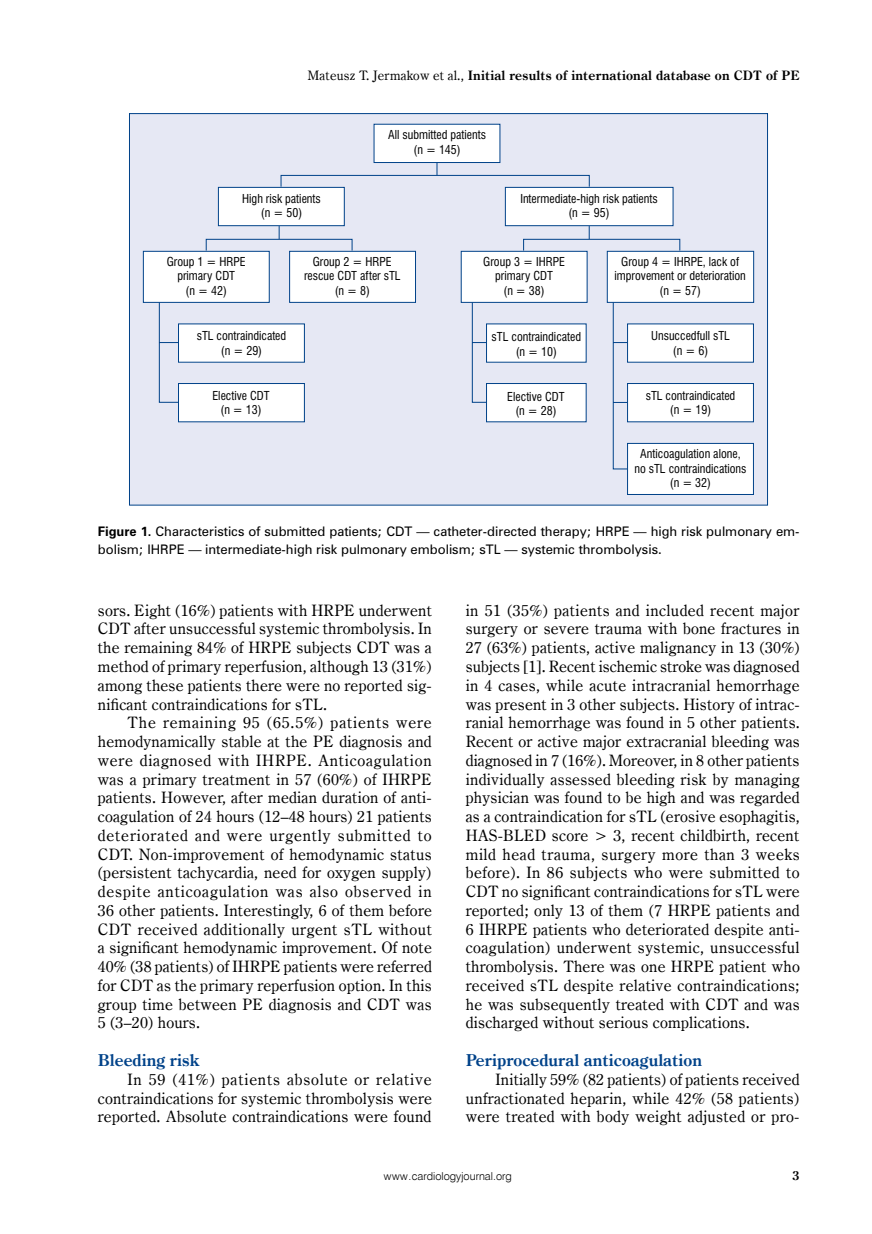
<style>
.page{position:relative;width:872px;height:1234px;background:#fff}
.page>*{position:absolute;margin:0;border:0;box-sizing:border-box;transform-origin:0 0}
.t1{font:700 16.5px "Century Oldst EU";color:#004289}
.t2{font:15.75px/18.8px "Century Oldst EU";letter-spacing:.015em;color:#000;text-align:justify}
.t3{font:700 13.05px "Century Oldst EU";letter-spacing:.015em;color:#000}
.t4{font:700 12.75px "Century Oldst EU";color:#000}
.t5{font:12px/14.4px "Swis 721 Cn EU";color:#000;text-align:center}
.t6{font:12px/17.2px "Zurich PL";color:#000}
.t7{font:10.95px "Swis 721 Lt EU";color:#000}
.s1{font-weight:400}
.s2{font-weight:700}
</style>
<div class="page">
<div style="left:129px;top:114px;width:638px;height:391px;background:#e6e8f4"></div>
<div style="left:374px;top:124px;width:126px;height:38px;background:#fff"></div>
<div style="left:374px;top:124px;width:126px;height:39px;border:1px solid #004289"></div>
<div style="left:218px;top:187px;width:126px;height:39px;background:#fff"></div>
<div style="left:218px;top:187px;width:127px;height:39px;border:1px solid #004289"></div>
<div style="left:143px;top:251px;width:126px;height:51px;background:#fff"></div>
<div style="left:143px;top:251px;width:127px;height:52px;border:1px solid #004289"></div>
<div style="left:178px;top:324px;width:126px;height:38px;background:#fff"></div>
<div style="left:486px;top:324px;width:100px;height:38px;background:#fff"></div>
<div style="left:627px;top:324px;width:126px;height:38px;background:#fff"></div>
<div style="left:178px;top:383px;width:126px;height:39px;background:#fff"></div>
<div style="left:178px;top:383px;width:127px;height:39px;border:1px solid #004289"></div>
<div style="left:486px;top:383px;width:100px;height:39px;background:#fff"></div>
<div style="left:486px;top:383px;width:100px;height:39px;border:1px solid #004289"></div>
<div style="left:627px;top:383px;width:126px;height:39px;background:#fff"></div>
<div style="left:627px;top:383px;width:127px;height:39px;border:1px solid #004289"></div>
<div style="left:627px;top:443px;width:126px;height:51px;background:#fff"></div>
<div style="left:627px;top:443px;width:127px;height:51px;border:1px solid #004289"></div>
<div style="left:461px;top:251px;width:126px;height:51px;background:#fff"></div>
<div style="left:461px;top:251px;width:126px;height:52px;border:1px solid #004289"></div>
<div style="left:290px;top:251px;width:125px;height:51px;background:#fff"></div>
<div style="left:289px;top:251px;width:127px;height:52px;border:1px solid #004289"></div>
<div style="left:607px;top:251px;width:146px;height:51px;background:#fff"></div>
<div style="left:607px;top:251px;width:147px;height:52px;border:1px solid #004289"></div>
<div style="left:505px;top:187px;width:168px;height:39px;background:#fff"></div>
<div style="left:505px;top:187px;width:168px;height:39px;border:1px solid #004289"></div>
<div style="left:281px;top:175px;width:308px;height:12px;border:1px solid #004289"></div>
<div style="left:206px;top:239px;width:146px;height:12px;border:1px solid #004289"></div>
<div style="left:523px;top:239px;width:157px;height:12px;border:1px solid #004289"></div>
<svg style="left:436px;top:162px;width:1px;height:13px"></svg>
<svg style="left:279px;top:226px;width:1px;height:13px"></svg>
<svg style="left:589px;top:226px;width:1px;height:13px"></svg>
<svg style="left:158px;top:301px;width:21px;height:102px"></svg>
<svg style="left:612px;top:301px;width:16px;height:168px"></svg>
<svg style="left:471px;top:301px;width:16px;height:102px"></svg>
<p class="t3" style="left:308px;top:68px;width:493px"><span class="s1">Mateusz T. Jermakow et al.,</span> Initial results of international database on CDT of PE</p>
<p class="t5" style="left:388px;top:128px;width:99px">All submitted patients (n = 145)</p>
<p class="t5" style="left:520px;top:191px;width:139px">Intermediate-high risk patients (n = 95)</p>
<p class="t5" style="left:242px;top:191px;width:80px">High risk patients (n = 50)</p>
<p class="t5" style="left:167px;top:254px;width:80px">Group 1 = HRPE primary CDT<br>(n = 42)</p>
<p class="t5" style="left:197px;top:328px;width:91px">sTL contraindicated (n = 29)</p>
<p class="t5" style="left:491px;top:329px;width:91px">sTL contraindicated (n = 10)</p>
<p class="t5" style="left:651px;top:328px;width:80px">Unsuccedfull sTL (n = 6)</p>
<p class="t5" style="left:212px;top:388px;width:59px">Elective CDT (n = 13)</p>
<p class="t5" style="left:507px;top:389px;width:59px">Elective CDT (n = 28)</p>
<p class="t5" style="left:646px;top:388px;width:91px">sTL contraindicated (n = 19)</p>
<p class="t5" style="left:634px;top:446px;width:114px">Anticoagulation alone, no sTL contraindications (n = 32)</p>
<p class="t5" style="left:304px;top:254px;width:98px">Group 2 = HRPE rescue CDT after sTL (n = 8)</p>
<p class="t5" style="left:614px;top:254px;width:133px">Group 4 = IHRPE, lack of improvement or deterioration (n = 57)</p>
<p class="t5" style="left:483px;top:254px;width:83px">Group 3 = IHRPE primary CDT<br>(n = 38)</p>
<p class="t6" style="left:98px;top:523px;width:703px"><span class="s2">Figure 1.</span> Characteristics of submitted patients; CDT — catheter-directed therapy; HRPE — high risk pulmonary em&shy;bolism; IHRPE — intermediate-high risk pulmonary embolism; sTL — systemic thrombolysis.</p>
<p class="t2" style="left:98px;top:601px;width:335px">sors. Eight (16%) patients with HRPE underwent CDT after unsuccessful systemic thrombolysis. In the remaining 84% of HRPE subjects CDT was a method of primary reperfusion, although 13 (31%) among these patients there were no reported sig&shy;nificant contraindications for sTL.</p>
<p class="t2" style="left:98px;top:713px;width:335px;text-indent:30px">The remaining 95 (65.5%) patients were hemodynamically stable at the PE diagnosis and were diagnosed with IHRPE. Anticoagulation was a primary treatment in 57 (60%) of IHRPE patients. However, after median duration of anti&shy;coagulation of 24 hours (12–48 hours) 21 patients deteriorated and were urgently submitted to CDT. Non-improvement of hemodynamic status (persistent tachycardia, need for oxygen supply) despite anticoagulation was also observed in 36 other patients. Interestingly, 6 of them before CDT received additionally urgent sTL without a significant hemodynamic improvement. Of note 40% (38 patients) of IHRPE patients were referred for CDT as the primary reperfusion option. In this group time between PE diagnosis and CDT was 5 (3–20) hours.</p>
<p class="t1" style="left:98px;top:1049px;width:103px">Bleeding risk</p>
<p class="t2" style="left:98px;top:1069px;width:335px;text-indent:30px">In 59 (41%) patients absolute or relative contraindications for systemic thrombolysis were reported. Absolute contraindications were found</p>
<p class="t2" style="left:466px;top:601px;width:336px">in 51 (35%) patients and included recent major surgery or severe trauma with bone fractures in 27 (63%) patients, active malignancy in 13 (30%) subjects [1]. Recent ischemic stroke was diagnosed in 4 cases, while acute intracranial hemorrhage was present in 3 other subjects. History of intrac&shy;ranial hemorrhage was found in 5 other patients.<br>Recent or active major extracranial bleeding was diagnosed in 7 (16%). Moreover, in 8 other patients individually assessed bleeding risk by managing physician was found to be high and was regarded as a contraindication for sTL (erosive esophagitis, HAS-BLED score &gt; 3, recent childbirth, recent mild head trauma, surgery more than 3 weeks before). In 86 subjects who were submitted to CDT no significant contraindications for sTL were reported; only 13 of them (7 HRPE patients and 6 IHRPE patients who deteriorated despite anti&shy;coagulation) underwent systemic, unsuccessful thrombolysis. There was one HRPE patient who received sTL despite relative contraindications; he was subsequently treated with CDT and was discharged without serious complications.</p>
<p class="t1" style="left:466px;top:1049px;width:238px">Periprocedural anticoagulation</p>
<p class="t2" style="left:466px;top:1069px;width:335px;text-indent:30px">Initially 59% (82 patients) of patients received unfractionated heparin, while 42% (58 patients) were treated with body weight adjusted or pro-</p>
<p class="t7" style="left:384px;top:1169px;width:129px">www.cardiologyjournal.org</p>
<p class="t4" style="left:792px;top:1167px;width:9px">3</p>
</div>
